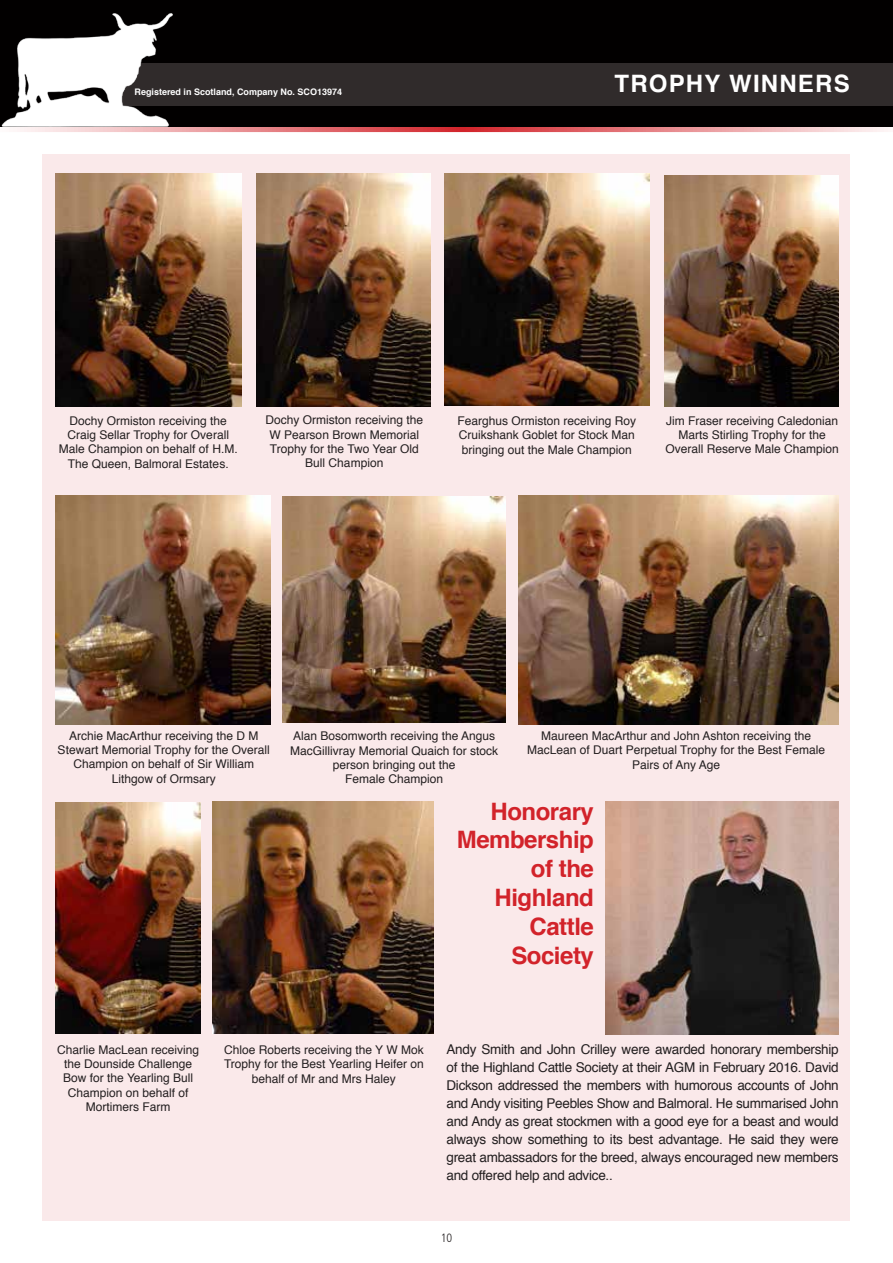
<style>
.page{position:relative;width:893px;height:1263px;background:#fff}
.page>*{position:absolute;margin:0;border:0;box-sizing:border-box;transform-origin:0 0}
.t1{font:700 24px/28.8px "Helvetica";letter-spacing:-.02em;color:#d2232a;text-align:right}
.t2{font:700 24px "Helvetica";letter-spacing:.05em;color:#fff}
.t3{font:13.5px/18px "Helvetica";letter-spacing:-.02em;color:#231f20;text-align:justify}
.t4{font:12px/14.4px "Helvetica";color:#231f20;text-align:center}
.t5{font:300 condensed 12px "Frutiger";color:#231f20}
.t6{font:700 9px "Helvetica";color:#fff}
</style>
<div class="page">
<div style="left:43px;top:154px;width:807px;height:1066px;background:#fae9ea"></div>
<svg style="left:0;top:126px;width:893px;height:6px;background:#c77d80"></svg>
<div style="left:0;top:0;width:893px;height:126px;background:#020000"></div>
<div style="left:111px;top:64px;width:782px;height:42px;background:#302b2b"></div>
<img style="left:1px;top:13px;width:175px;height:113px">
<img style="left:212px;top:801px;width:221px;height:233px">
<img style="left:56px;top:173px;width:186px;height:234px">
<img style="left:283px;top:496px;width:222px;height:226px">
<img style="left:55px;top:495px;width:215px;height:230px">
<img style="left:55px;top:802px;width:145px;height:232px">
<img style="left:444px;top:174px;width:205px;height:232px">
<img style="left:664px;top:175px;width:175px;height:231px">
<img style="left:518px;top:495px;width:321px;height:229px">
<img style="left:257px;top:174px;width:174px;height:233px">
<img style="left:606px;top:801px;width:233px;height:233px">
<p class="t6" style="left:135px;top:85px;width:209px">Registered in Scotland, Company No. SCO13974</p>
<h1 class="t2" style="left:614px;top:65px;width:237px">TROPHY WINNERS</h1>
<p class="t4" style="left:59px;top:414px;width:180px">Dochy Ormiston receiving the<br>Craig Sellar Trophy for Overall<br>Male Champion on behalf of H.M.<br>The Queen, Balmoral Estates.</p>
<p class="t4" style="left:266px;top:413px;width:159px">Dochy Ormiston receiving the<br>W Pearson Brown Memorial<br>Trophy for the Two Year Old<br>Bull Champion</p>
<p class="t4" style="left:457px;top:414px;width:180px;text-align:justify">Fearghus Ormiston receiving Roy Cruikshank Goblet for Stock Man bringing out the Male Champion</p>
<p class="t4" style="left:665px;top:414px;width:175px">Jim Fraser receiving Caledonian<br>Marts Stirling Trophy for the<br>Overall Reserve Male Champion</p>
<p class="t4" style="left:58px;top:728px;width:214px">Archie MacArthur receiving the D M<br>Stewart Memorial Trophy for the Overall<br>Champion on behalf of Sir William<br>Lithgow of Ormsary</p>
<p class="t4" style="left:290px;top:729px;width:210px">Alan Bosomworth receiving the Angus<br>MacGillivray Memorial Quaich for stock person bringing out the<br>Female Champion</p>
<p class="t4" style="left:527px;top:729px;width:300px">Maureen MacArthur and John Ashton receiving the<br>MacLean of Duart Perpetual Trophy for the Best Female<br>Pairs of Any Age</p>
<h1 class="t1" style="left:457px;top:797px;width:139px">Honorary<br>Membership of the<br>Highland<br>Cattle<br>Society</h1>
<p class="t4" style="left:57px;top:1042px;width:144px">Charlie MacLean receiving the Dounside Challenge<br>Bow for the Yearling Bull<br>Champion on behalf of<br>Mortimers Farm</p>
<p class="t4" style="left:224px;top:1043px;width:201px">Chloe Roberts receiving the Y W Mok<br>Trophy for the Best Yearling Heifer on behalf of Mr and Mrs Haley</p>
<p class="t3" style="left:446px;top:1040px;width:394px">Andy Smith and John Crilley were awarded honorary membership of the Highland Cattle Society at their AGM in February 2016. David Dickson addressed the members with humorous accounts of John and Andy visiting Peebles Show and Balmoral. He summarised John and Andy as great stockmen with a good eye for a beast and would always show something to its best advantage. He said they were great ambassadors for the breed, always encouraged new members and offered help and advice..</p>
<p class="t5" style="left:441px;top:1231px;width:13px">10</p>
</div>
